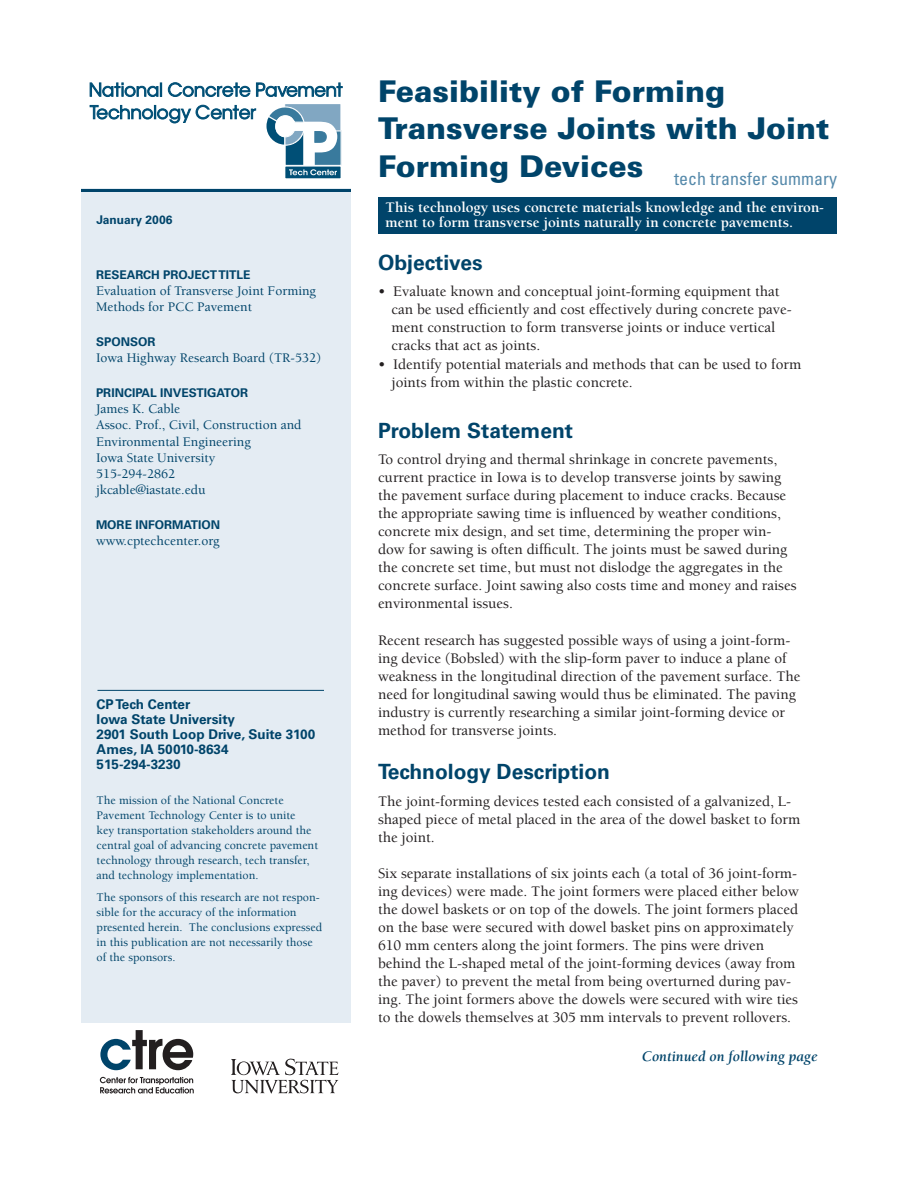
<style>
.page{position:relative;width:918px;height:1188px;background:#fff}
.page>*{position:absolute;margin:0;border:0;box-sizing:border-box;transform-origin:0 0}
.Headline_1{font:900 30px/37.5px "Univers";color:#00446a}
.head_1{font:700 21px "Univers";color:#00446a}
.Headline2{font:condensed 18px "Univers";color:#568aab}
.Body_text{font:500 15px/18px "Berkeley";color:#231f20}
.first_bullets{font:500 15px/18px "Berkeley";color:#231f20}
.pullout_sentence{font:700 15px/15px "Berkeley";color:#fff}
.t1{font:italic 700 15px "Berkeley";color:#00446a}
.info{font:500 13.5px/16.2px "Berkeley";color:#00446a}
.address{font:700 13.5px "Univers";color:#00446a}
.tech_trans__summary{font:500 12px/15px "Berkeley";color:#00446a}
.label{font:700 12px "Univers";color:#00446a}
.date{font:700 12px "Univers";color:#00446a}
</style>
<div class="page">
<div style="left:81px;top:189px;width:270px;height:834px;background:#e4ecf3"></div>
<div style="left:378px;top:198px;width:459px;height:36px;background:#00446a"></div>
<svg style="left:100px;top:1030px;width:93px;height:40px"></svg>
<svg style="left:100px;top:1077px;width:94px;height:17px"></svg>
<svg style="left:231px;top:1059px;width:107px;height:35px"></svg>
<hr style="left:81px;top:189px;width:270px;height:3px;background:#00446a">
<hr style="left:98px;top:690px;width:226px;height:1px;background:#00446a">
<svg style="left:286px;top:175px;width:53px;height:2px"></svg>
<svg style="left:90px;top:82px;width:253px;height:93px"></svg>
<p class="date" style="left:96px;top:213px;width:78px">January 2006</p>
<p class="label" style="left:96px;top:268px;width:156px">Research Project Title</p>
<p class="info" style="left:96px;top:283px;width:222px">Evaluation of Transverse Joint Forming<br>Methods for PCC Pavement</p>
<p class="label" style="left:96px;top:335px;width:58px">Sponsor</p>
<p class="info" style="left:96px;top:350px;width:227px">Iowa Highway Research Board (TR-532)</p>
<p class="label" style="left:96px;top:386px;width:150px">Principal Investigator</p>
<p class="info" style="left:96px;top:401px;width:86px">James K. Cable</p>
<p class="info" style="left:96px;top:417px;width:207px">Assoc. Prof., Civil, Construction and<br>Environmental Engineering</p>
<p class="info" style="left:96px;top:450px;width:121px">Iowa State University</p>
<p class="info" style="left:96px;top:466px;width:81px">515-294-2862</p>
<p class="info" style="left:96px;top:482px;width:111px">jkcable@iastate.edu</p>
<p class="label" style="left:96px;top:518px;width:126px">More Information</p>
<p class="info" style="left:96px;top:533px;width:125px">www.cptechcenter.org</p>
<p class="address" style="left:97px;top:696px;width:95px">CP Tech Center</p>
<p class="address" style="left:97px;top:711px;width:140px">Iowa State University</p>
<p class="address" style="left:97px;top:726px;width:220px">2901 South Loop Drive, Suite 3100</p>
<p class="address" style="left:97px;top:741px;width:133px">Ames, IA 50010-8634</p>
<p class="address" style="left:97px;top:756px;width:86px">515-294-3230</p>
<p class="tech_trans__summary" style="left:97px;top:793px;width:223px">The mission of the National Concrete Pavement Technology Center is to unite<br>key transportation stakeholders around the central goal of advancing concrete pavement technology through research, tech transfer, and technology implementation.</p>
<p class="tech_trans__summary" style="left:97px;top:890px;width:227px">The sponsors of this research are not respon&shy;sible for the accuracy of the information presented herein. The conclusions expressed in this publication are not necessarily those of the sponsors.</p>
<p class="Headline_1" style="left:378px;top:72px;width:453px">Feasibility of Forming<br>Transverse Joints with Joint<br>Forming Devices</p>
<p class="pullout_sentence" style="left:386px;top:200px;width:439px">This technology uses concrete materials knowledge and the environ&shy;ment to form transverse joints naturally in concrete pavements.</p>
<p class="Headline2" style="left:674px;top:168px;width:164px">tech transfer summary</p>
<p class="head_1" style="left:378px;top:251px;width:106px">Objectives</p>
<p class="first_bullets" style="left:392px;top:283px;width:402px;text-indent:-14px">• Evaluate known and conceptual joint-forming equipment that can be used efficiently and cost effectively during concrete pave&shy;ment construction to form transverse joints or induce vertical cracks that act as joints.</p>
<p class="first_bullets" style="left:392px;top:356px;width:411px;text-indent:-14px">• Identify potential materials and methods that can be used to form joints from within the plastic concrete.</p>
<p class="head_1" style="left:378px;top:419px;width:197px">Problem Statement</p>
<p class="Body_text" style="left:378px;top:451px;width:420px">To control drying and thermal shrinkage in concrete pavements, current practice in Iowa is to develop transverse joints by sawing the pavement surface during placement to induce cracks. Because the appropriate sawing time is influenced by weather conditions, concrete mix design, and set time, determining the proper win&shy;dow for sawing is often difficult. The joints must be sawed during the concrete set time, but must not dislodge the aggregates in the concrete surface. Joint sawing also costs time and money and raises environmental issues.</p>
<p class="Body_text" style="left:378px;top:632px;width:424px">Recent research has suggested possible ways of using a joint-form&shy;ing device (Bobsled) with the slip-form paver to induce a plane of weakness in the longitudinal direction of the pavement surface. The need for longitudinal sawing would thus be eliminated. The paving industry is currently researching a similar joint-forming device or method for transverse joints.</p>
<p class="head_1" style="left:378px;top:760px;width:234px">Technology Description</p>
<p class="Body_text" style="left:378px;top:792px;width:424px">The joint-forming devices tested each consisted of a galvanized, L&shy;shaped piece of metal placed in the area of the dowel basket to form the joint.</p>
<p class="Body_text" style="left:378px;top:865px;width:422px">Six separate installations of six joints each (a total of 36 joint-form&shy;ing devices) were made. The joint formers were placed either below the dowel baskets or on top of the dowels. The joint formers placed on the base were secured with dowel basket pins on approximately 610 mm centers along the joint formers. The pins were driven behind the L-shaped metal of the joint-forming devices (away from the paver) to prevent the metal from being overturned during pav&shy;ing. The joint formers above the dowels were secured with wire ties to the dowels themselves at 305 mm intervals to prevent rollovers.</p>
<p class="t1" style="left:642px;top:1048px;width:177px">Continued on following page</p>
</div>
